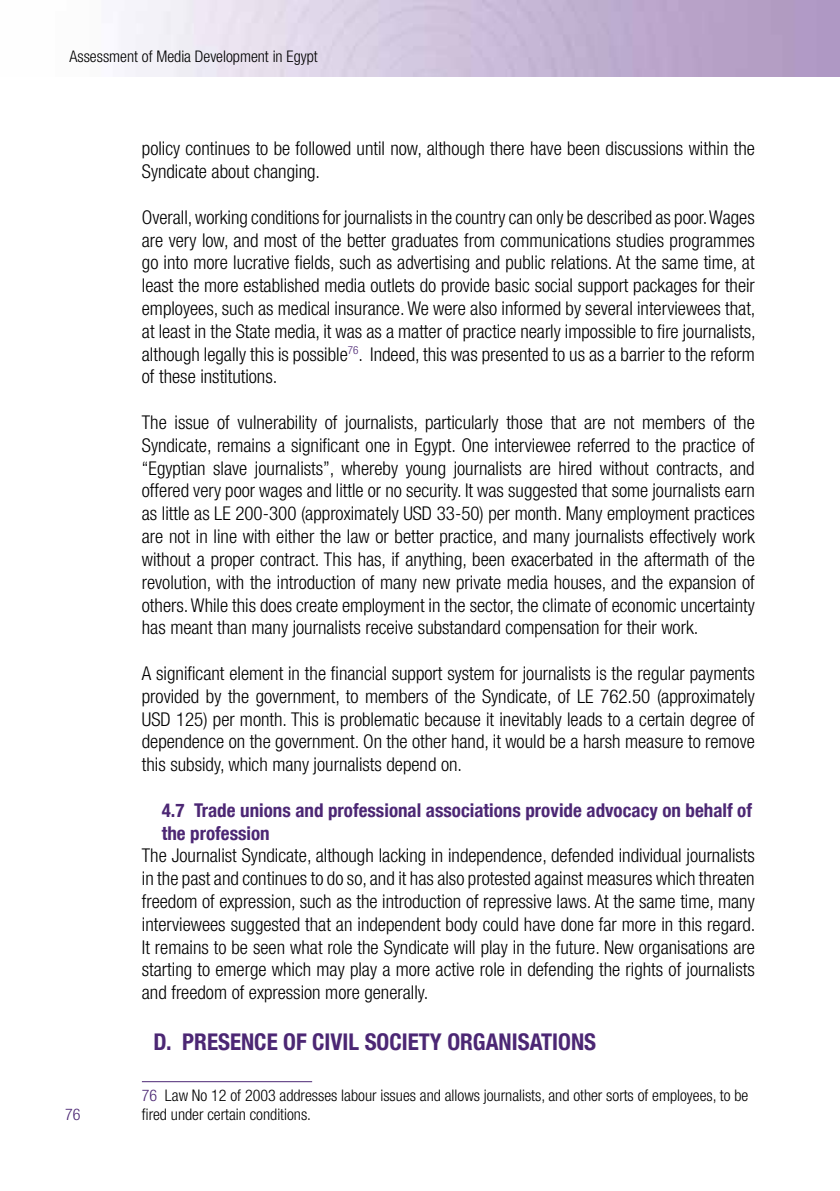
<style>
.page{position:relative;width:840px;height:1191px;background:#fff}
.page>*{position:absolute;margin:0;border:0;box-sizing:border-box;transform-origin:0 0}
.t1{font:700 condensed 23px "Helvetica Neue LT Com";color:#4c2774}
.t2{font:300 condensed 19px/22.8px "Helvetica Neue LT Com";color:#000;text-align:justify}
.t3{font:700 condensed 19px/22.8px "Helvetica Neue LT Com";color:#4c2774}
.t4{font:300 condensed 16px/19.2px "Helvetica Neue LT Com";color:#000}
.t5{font:300 condensed 16px "Helvetica Neue LT Com";color:#4c2774}
.s1{color:#4c2774}
</style>
<div class="page">
<hr style="left:142px;top:1081px;width:170px;height:1px;background:#4c2774">
<p class="t4" style="left:69px;top:47px;width:249px">Assessment of Media Development in Egypt</p>
<p class="t5" style="left:65px;top:1105px;width:17px">76</p>
<p class="t2" style="left:142px;top:137px;width:614px">policy continues to be followed until now, although there have been discussions within the<br>Syndicate about changing.</p>
<p class="t2" style="left:142px;top:206px;width:615px">Overall, working conditions for journalists in the country can only be described as poor. Wages are very low, and most of the better graduates from communications studies programmes go into more lucrative fields, such as advertising and public relations. At the same time, at least the more established media outlets do provide basic social support packages for their employees, such as medical insurance. We were also informed by several interviewees that, at least in the State media, it was as a matter of practice nearly impossible to fire journalists, although legally this is possible<sup>76</sup>. Indeed, this was presented to us as a barrier to the reform of these institutions.</p>
<p class="t2" style="left:142px;top:411px;width:614px">The issue of vulnerability of journalists, particularly those that are not members of the Syndicate, remains a significant one in Egypt. One interviewee referred to the practice of “Egyptian slave journalists”, whereby young journalists are hired without contracts, and offered very poor wages and little or no security. It was suggested that some journalists earn as little as LE 200-300 (approximately USD 33-50) per month. Many employment practices are not in line with either the law or better practice, and many journalists effectively work without a proper contract. This has, if anything, been exacerbated in the aftermath of the revolution, with the introduction of many new private media houses, and the expansion of others. While this does create employment in the sector, the climate of economic uncertainty has meant than many journalists receive substandard compensation for their work.</p>
<p class="t2" style="left:142px;top:662px;width:614px">A significant element in the financial support system for journalists is the regular payments provided by the government, to members of the Syndicate, of LE 762.50 (approximately USD 125) per month. This is problematic because it inevitably leads to a certain degree of dependence on the government. On the other hand, it would be a harsh measure to remove this subsidy, which many journalists depend on.</p>
<p class="t3" style="left:162px;top:798px;width:591px">4.7 Trade unions and professional associations provide advocacy on behalf of the profession</p>
<p class="t2" style="left:142px;top:844px;width:614px">The Journalist Syndicate, although lacking in independence, defended individual journalists in the past and continues to do so, and it has also protested against measures which threaten freedom of expression, such as the introduction of repressive laws. At the same time, many interviewees suggested that an independent body could have done far more in this regard.<br>It remains to be seen what role the Syndicate will play in the future. New organisations are starting to emerge which may play a more active role in defending the rights of journalists and freedom of expression more generally.</p>
<p class="t1" style="left:153px;top:1027px;width:444px">D. PRESENCE OF CIVIL SOCIETY ORGANISATIONS</p>
<p class="t4" style="left:142px;top:1085px;width:607px"><span class="s1">76</span> Law No 12 of 2003 addresses labour issues and allows journalists, and other sorts of employees, to be fired under certain conditions.</p>
</div>
